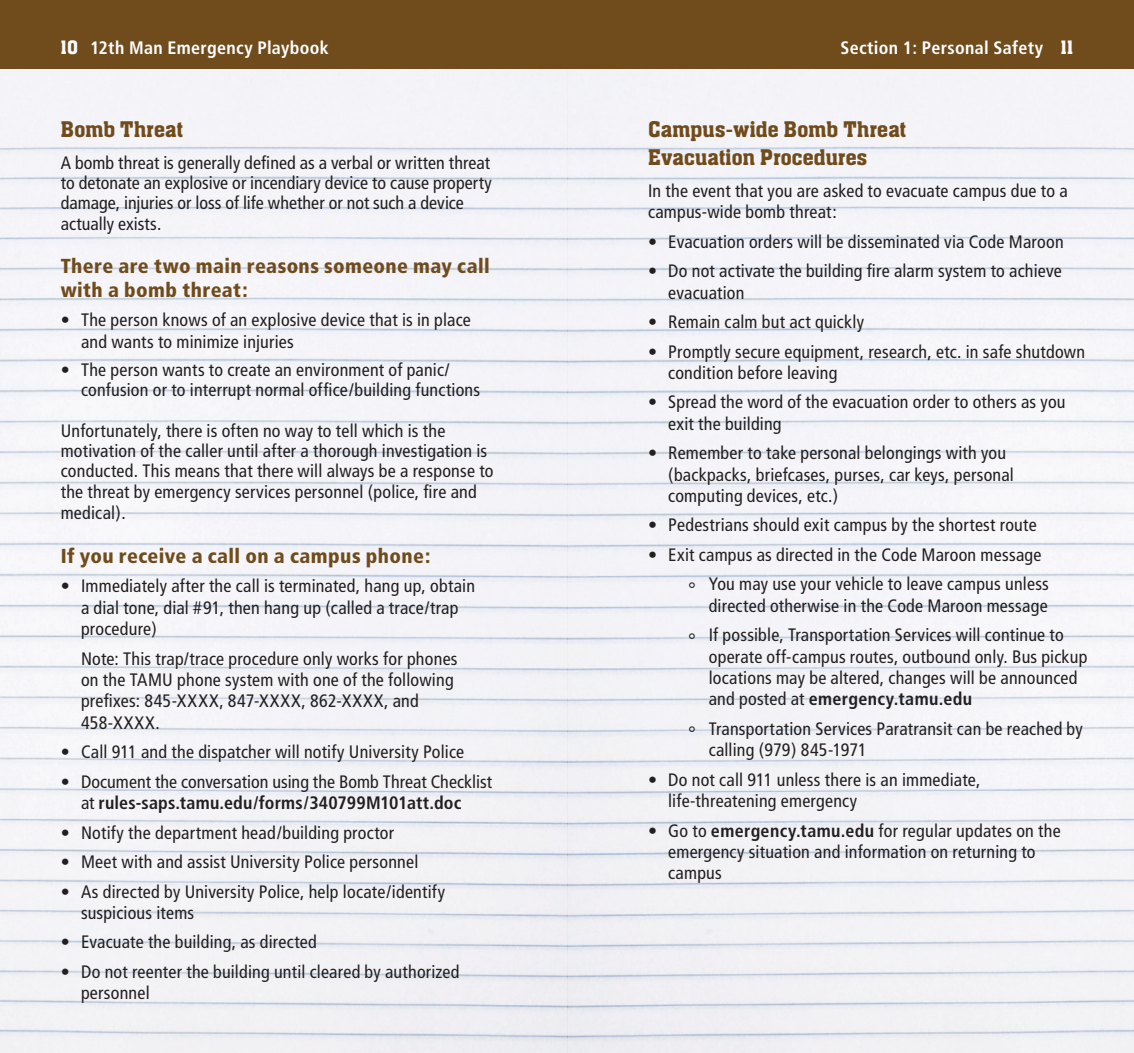
<style>
.page{position:relative;width:1134px;height:1053px;background:#fff}
.page>*{position:absolute;margin:0;border:0;box-sizing:border-box;transform-origin:0 0}
.t1{font:500 23.62px/28.1px "Aachen Std";letter-spacing:.01em;color:#704c1d}
.t2{font:900 condensed 20.25px/23.6px "Frutiger";letter-spacing:.015em;color:#704c1d}
.t3{font:condensed 18px/21.4px "Frutiger";letter-spacing:.01em;color:#231f20}
.t4{font:condensed 18px/21.4px "Frutiger LT Std";letter-spacing:.015em;color:#231f20}
.t5{font:700 condensed 18px "Frutiger";letter-spacing:.02em;color:#fff}
.s1{font-family:"Aachen Std";font-weight:500;font-stretch:normal;font-size:20.25px}
.s2{font-weight:700}
</style>
<div class="page">
<div style="left:0;top:0;width:567px;height:69px;background:#704c1d"></div>
<div style="left:567px;top:0;width:567px;height:69px;background:#704c1d"></div>
<p class="t5" style="left:61px;top:37px;width:270px"><span class="s1">10</span> 12th Man Emergency Playbook</p>
<p class="t5" style="left:840px;top:37px;width:234px">Section 1: Personal Safety <span class="s1">11</span></p>
<h3 class="t1" style="left:61px;top:116px;width:124px">Bomb Threat</h3>
<p class="t3" style="left:61px;top:153px;width:433px;line-height:20.2px">A bomb threat is generally defined as a verbal or written threat to detonate an explosive or incendiary device to cause property damage, injuries or loss of life whether or not such a device actually exists.</p>
<p class="t2" style="left:61px;top:254px;width:430px">There are two main reasons someone may call with a bomb threat:</p>
<p class="t3" style="left:81px;top:310px;width:391px;text-indent:-20px">• The person knows of an explosive device that is in place and wants to minimize injuries</p>
<p class="t3" style="left:81px;top:360px;width:401px;line-height:20.2px;text-indent:-20px">• The person wants to create an environment of panic/ confusion or to interrupt normal office/building functions</p>
<p class="t3" style="left:61px;top:421px;width:434px;line-height:20.5px">Unfortunately, there is often no way to tell which is the motivation of the caller until after a thorough investigation is conducted. This means that there will always be a response to the threat by emergency services personnel (police, fire and medical).</p>
<p class="t2" style="left:61px;top:544px;width:371px">If you receive a call on a campus phone:</p>
<p class="t3" style="left:81px;top:576px;width:396px;text-indent:-20px">• Immediately after the call is terminated, hang up, obtain a dial tone, dial #91, then hang up (called a trace/trap procedure)</p>
<p class="t4" style="left:81px;top:648px;width:378px">Note: This trap/trace procedure only works for phones on the TAMU phone system with one of the following prefixes: 845-XXXX, 847-XXXX, 862-XXXX, and 458-XXXX.</p>
<p class="t3" style="left:61px;top:741px;width:405px">• Call 911 and the dispatcher will notify University Police</p>
<p class="t3" style="left:61px;top:771px;width:433px;text-align:center">• Document the conversation using the Bomb Threat Checklist at <span class="s2">rules-saps.tamu.edu/forms/340799M101att.doc</span></p>
<p class="t3" style="left:61px;top:822px;width:335px">• Notify the department head/building proctor</p>
<p class="t3" style="left:61px;top:851px;width:359px">• Meet with and assist University Police personnel</p>
<p class="t3" style="left:81px;top:881px;width:366px;text-indent:-20px">• As directed by University Police, help locate/identify suspicious items</p>
<p class="t3" style="left:61px;top:932px;width:258px">• Evacuate the building, as directed</p>
<p class="t3" style="left:81px;top:961px;width:380px;text-indent:-20px">• Do not reenter the building until cleared by authorized personnel</p>
<h3 class="t1" style="left:648px;top:116px;width:259px">Campus-wide Bomb Threat<br>Evacuation Procedures</h3>
<p class="t3" style="left:648px;top:180px;width:421px">In the event that you are asked to evacuate campus due to a campus-wide bomb threat:</p>
<p class="t3" style="left:648px;top:231px;width:417px">• Evacuation orders will be disseminated via Code Maroon</p>
<p class="t3" style="left:668px;top:260px;width:395px;text-indent:-20px">• Do not activate the building fire alarm system to achieve evacuation</p>
<p class="t3" style="left:648px;top:311px;width:218px">• Remain calm but act quickly</p>
<p class="t3" style="left:668px;top:341px;width:418px;text-indent:-20px">• Promptly secure equipment, research, etc. in safe shutdown condition before leaving</p>
<p class="t3" style="left:668px;top:392px;width:399px;text-indent:-20px">• Spread the word of the evacuation order to others as you exit the building</p>
<p class="t3" style="left:668px;top:442px;width:347px;text-indent:-20px">• Remember to take personal belongings with you (backpacks, briefcases, purses, car keys, personal computing devices, etc.)</p>
<p class="t3" style="left:648px;top:515px;width:390px">• Pedestrians should exit campus by the shortest route</p>
<p class="t3" style="left:648px;top:544px;width:395px">• Exit campus as directed in the Code Maroon message</p>
<p class="t3" style="left:688px;top:574px;width:362px;text-align:right">° You may use your vehicle to leave campus unless directed otherwise in the Code Maroon message</p>
<p class="t3" style="left:709px;top:624px;width:380px;text-indent:-20px">° If possible, Transportation Services will continue to operate off-campus routes, outbound only. Bus pickup locations may be altered, changes will be announced and posted at <span class="s2">emergency.tamu.edu</span></p>
<p class="t3" style="left:709px;top:718px;width:376px;text-indent:-20px">° Transportation Services Paratransit can be reached by calling (979) 845-1971</p>
<p class="t3" style="left:668px;top:769px;width:314px;text-indent:-20px">• Do not call 911 unless there is an immediate, life-threatening emergency</p>
<p class="t3" style="left:668px;top:820px;width:394px;text-indent:-20px">• Go to <span class="s2">emergency.tamu.edu</span> for regular updates on the emergency situation and information on returning to campus</p>
</div>
